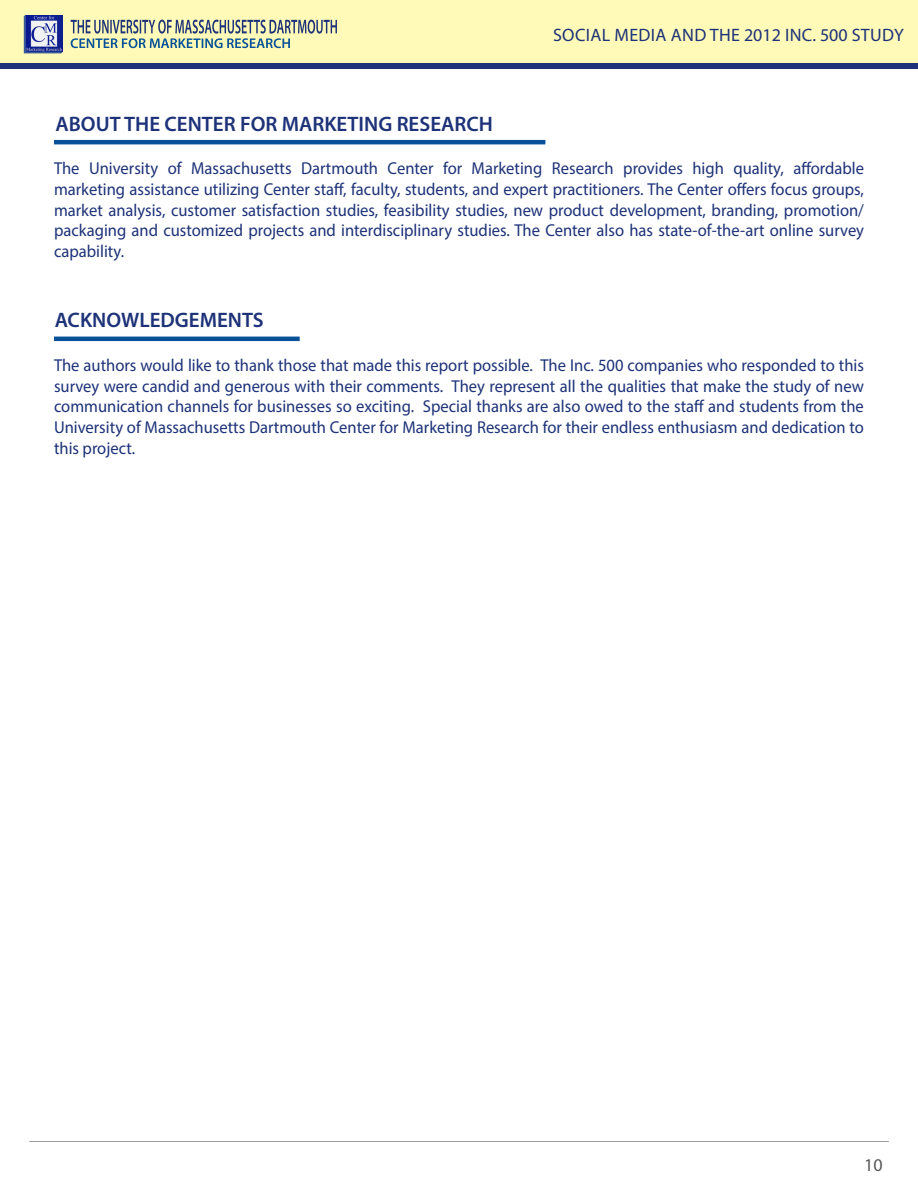
<style>
.page{position:relative;width:918px;height:1188px;background:#fff}
.page>*{position:absolute;margin:0;border:0;box-sizing:border-box;transform-origin:0 0}
.t1{font:600 21px "Myriad Pro";color:#1d3278}
.t2{font:18px "Myriad Pro";letter-spacing:.02em;color:#1d3278}
.t3{font:18px "Myriad Pro";color:#57585a}
.t4{font:17.25px/20.7px "Myriad Pro";color:#1d3278;text-align:justify;scale:.96 1}
</style>
<div class="page">
<div style="left:0;top:0;width:918px;height:63px;background:#fffab7"></div>
<svg style="left:71px;top:20px;width:266px;height:28px"></svg>
<svg style="left:24px;top:15px;width:40px;height:39px"></svg>
<div style="left:0;top:63px;width:918px;height:6px;background:#1d3278"></div>
<hr style="left:29px;top:1141px;width:860px;height:1px;background:#9b9da0">
<hr style="left:54px;top:140px;width:491px;height:4px;background:#065198">
<hr style="left:54px;top:337px;width:246px;height:4px;background:#065198">
<p class="t1" style="left:56px;top:110px;width:439px">ABOUT THE CENTER FOR MARKETING RESEARCH</p>
<p class="t2" style="left:553px;top:24px;width:352px">SOCIAL MEDIA AND THE 2012 INC. 500 STUDY</p>
<p class="t4" style="left:54px;top:158px;width:845px">The University of Massachusetts Dartmouth Center for Marketing Research provides high quality, affordable</p>
<p class="t4" style="left:54px;top:178px;width:845px">marketing assistance utilizing Center staff, faculty, students, and expert practitioners. The Center offers focus groups, market analysis, customer satisfaction studies, feasibility studies, new product development, branding, promotion/ packaging and customized projects and interdisciplinary studies. The Center also has state-of-the-art online survey capability.</p>
<p class="t1" style="left:55px;top:307px;width:211px">ACKNOWLEDGEMENTS</p>
<p class="t4" style="left:54px;top:354px;width:845px">The authors would like to thank those that made this report possible. The Inc. 500 companies who responded to this survey were candid and generous with their comments. They represent all the qualities that make the study of new communication channels for businesses so exciting. Special thanks are also owed to the staff and students from the University of Massachusetts Dartmouth Center for Marketing Research for their endless enthusiasm and dedication to this project.</p>
<p class="t3" style="left:864px;top:1154px;width:20px">10</p>
</div>
